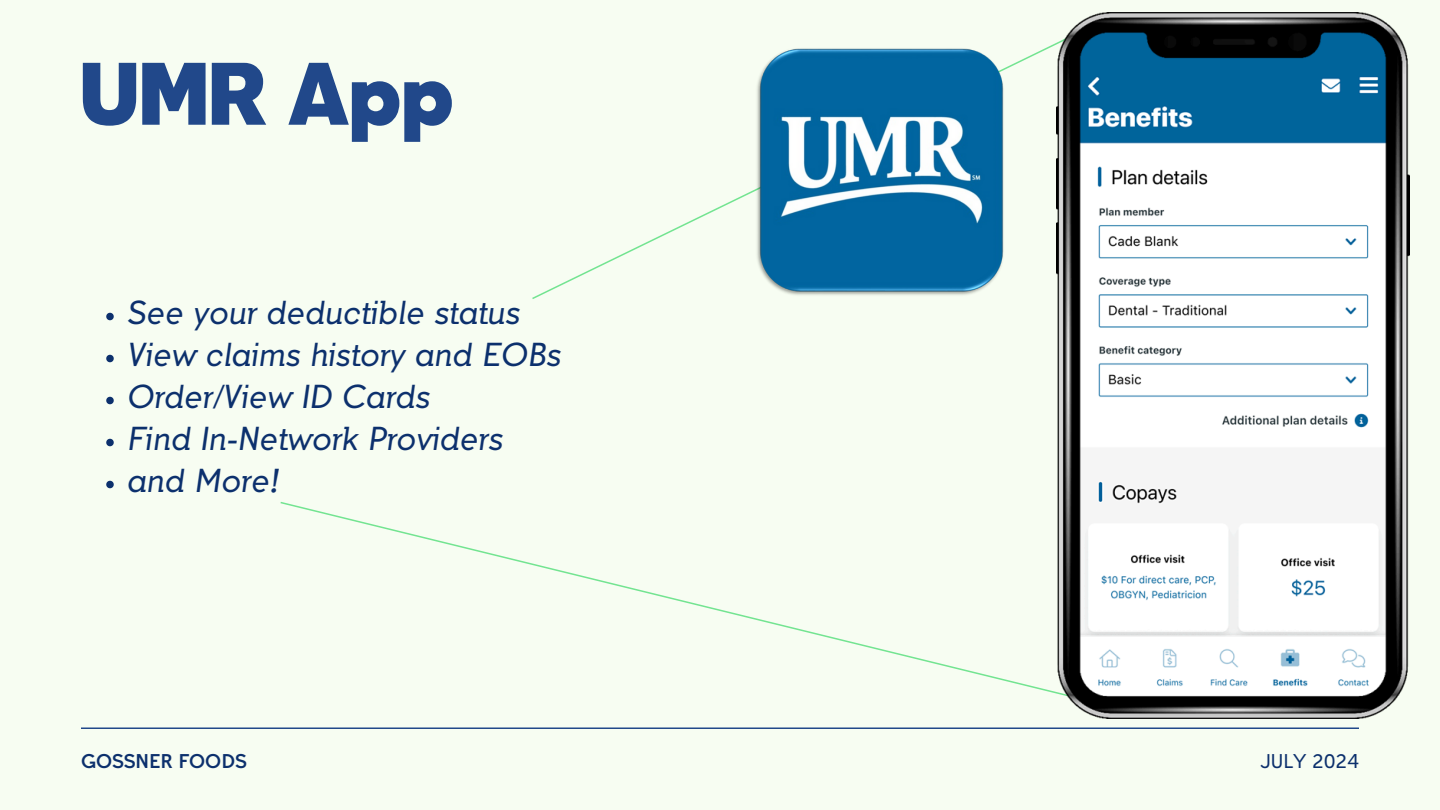
<style>
.page{position:relative;width:1440px;height:810px;background:#f7fdf2}
.page>*{position:absolute;margin:0;border:0;box-sizing:border-box;transform-origin:0 0}
.t1{font:900 80px "Tabarra Pro";color:#21488a}
.t2{font:italic 30px "Tabarra Pro";color:#0c306d}
.t3{font:700 18px "Tabarra Pro";color:#0c306d}
.t4{font:18px "Tabarra Pro";color:#0c306d}
</style>
<div class="page">
<hr style="left:81px;top:728px;width:1278px;height:1px;background:#21488a">
<svg style="left:532px;top:42px;width:525px;height:257px"></svg>
<img style="left:754px;top:45px;width:253px;height:253px">
<svg style="left:106px;top:313px;width:8px;height:7px"></svg>
<svg style="left:106px;top:355px;width:8px;height:7px"></svg>
<svg style="left:106px;top:397px;width:8px;height:7px"></svg>
<svg style="left:106px;top:439px;width:8px;height:7px"></svg>
<svg style="left:106px;top:481px;width:8px;height:7px"></svg>
<svg style="left:280px;top:502px;width:777px;height:192px"></svg>
<img style="left:1057px;top:13px;width:352px;height:705px">
<p class="t1" style="left:81px;top:63px;width:374px">UMR App</p>
<p class="t2" style="left:127px;top:301px;width:394px">See your deductible status</p>
<h1 class="t2" style="left:127px;top:343px;width:435px">View claims history and EOBs</h1>
<p class="t2" style="left:127px;top:385px;width:305px">Order/View ID Cards</p>
<p class="t2" style="left:127px;top:427px;width:377px">Find In-Network Providers</p>
<p class="t2" style="left:127px;top:469px;width:153px">and More!</p>
<h3 class="t3" style="left:81px;top:754px;width:167px">GOSSNER FOODS</h3>
<p class="t4" style="left:1260px;top:754px;width:100px">JULY 2024</p>
</div>
